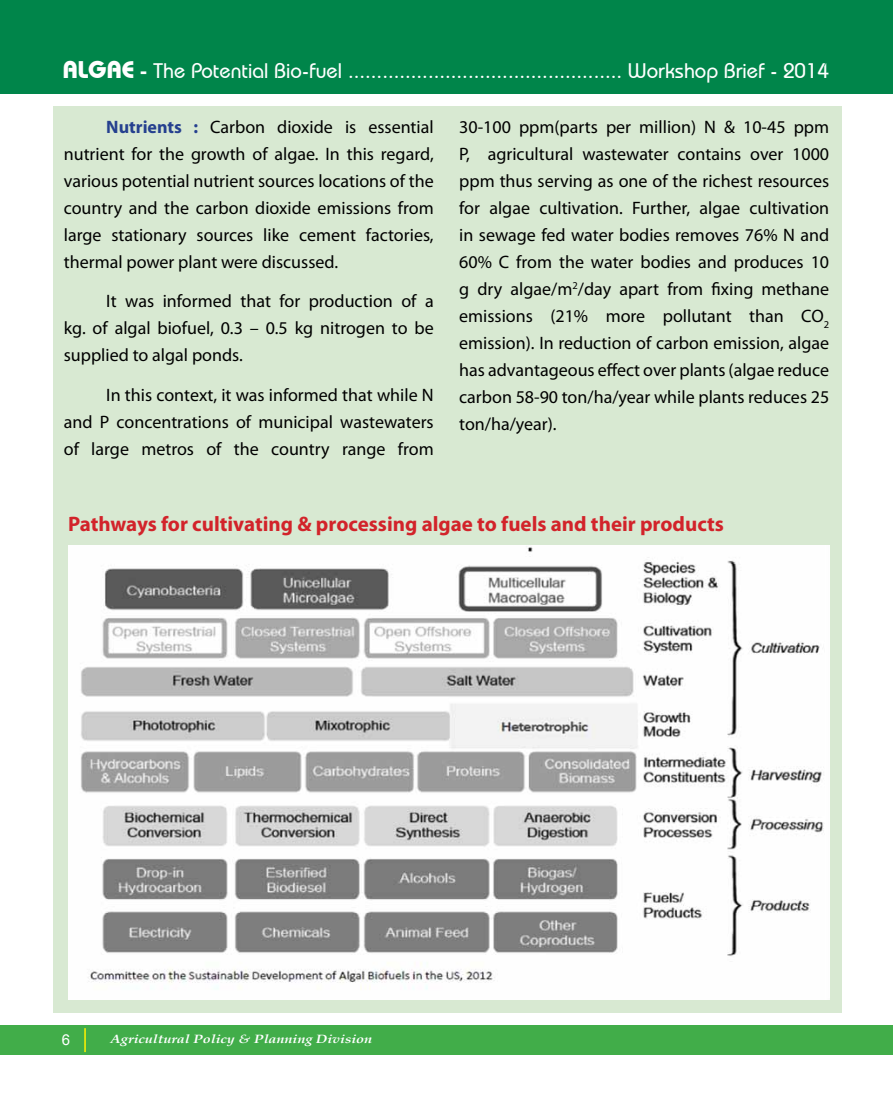
<style>
.page{position:relative;width:893px;height:1106px;background:#fff}
.page>*{position:absolute;margin:0;border:0;box-sizing:border-box;transform-origin:0 0}
.t1{font:500 21px "Bauhaus IT Cby BT";color:#fff}
.t2{font:700 21px "Myriad Pro";color:#d2232a}
.t3{font:18px/27px "Myriad Pro";color:#000;text-align:justify}
.t4{font:15px "Arial";color:#fff}
.t5{font:italic 700 12px "Book Antiqua";color:#fff;scale:1.2 1}
.s1{font-weight:700;font-size:24px}
.s2{font-weight:700}
.s3{font-weight:700;color:#25408f}
</style>
<div class="page">
<div style="left:0;top:1025px;width:893px;height:29px;background:#41ad49"></div>
<hr style="left:84px;top:1028px;width:2px;height:24px;background:#fff200">
<div style="left:0;top:0;width:893px;height:94px;background:#00854a"></div>
<div style="left:54px;top:106px;width:788px;height:906px;background:#d8e9d2"></div>
<img style="left:68px;top:545px;width:761px;height:454px">
<p class="t1" style="left:63px;top:58px;width:768px"><span class="s1">Algae</span> <span class="s2">-</span> The Potential Bio-fuel ................................................ Workshop Brief - 2014</p>
<p class="t3" style="left:64px;top:113px;width:371px;text-indent:43px"><span class="s3">Nutrients :</span> Carbon dioxide is essential nutrient for the growth of algae. In this regard, various potential nutrient sources locations of the country and the carbon dioxide emissions from large stationary sources like cement factories, thermal power plant were discussed.</p>
<p class="t3" style="left:64px;top:287px;width:371px;text-indent:43px">It was informed that for production of a kg. of algal biofuel, 0.3 – 0.5 kg nitrogen to be supplied to algal ponds.</p>
<p class="t3" style="left:64px;top:381px;width:371px;text-indent:43px">In this context, it was informed that while N and P concentrations of municipal wastewaters of large metros of the country range from</p>
<p class="t3" style="left:459px;top:113px;width:371px">30-100 ppm(parts per million) N &amp; 10-45 ppm P, agricultural wastewater contains over 1000 ppm thus serving as one of the richest resources for algae cultivation. Further, algae cultivation in sewage fed water bodies removes 76% N and 60% C from the water bodies and produces 10 g dry algae/m<sup>2</sup>/day apart from fixing methane emissions (21% more pollutant than CO<sub>2 </sub>emission). In reduction of carbon emission, algae has advantageous effect over plants (algae reduce carbon 58-90 ton/ha/year while plants reduces 25 ton/ha/year).</p>
<p class="t2" style="left:68px;top:510px;width:657px">Pathways for cultivating &amp; processing algae to fuels and their products</p>
<p class="t4" style="left:62px;top:1030px;width:10px">6</p>
<p class="t5" style="left:111px;top:1031px;width:220px">Agricultural Policy &amp; Planning Division</p>
</div>
